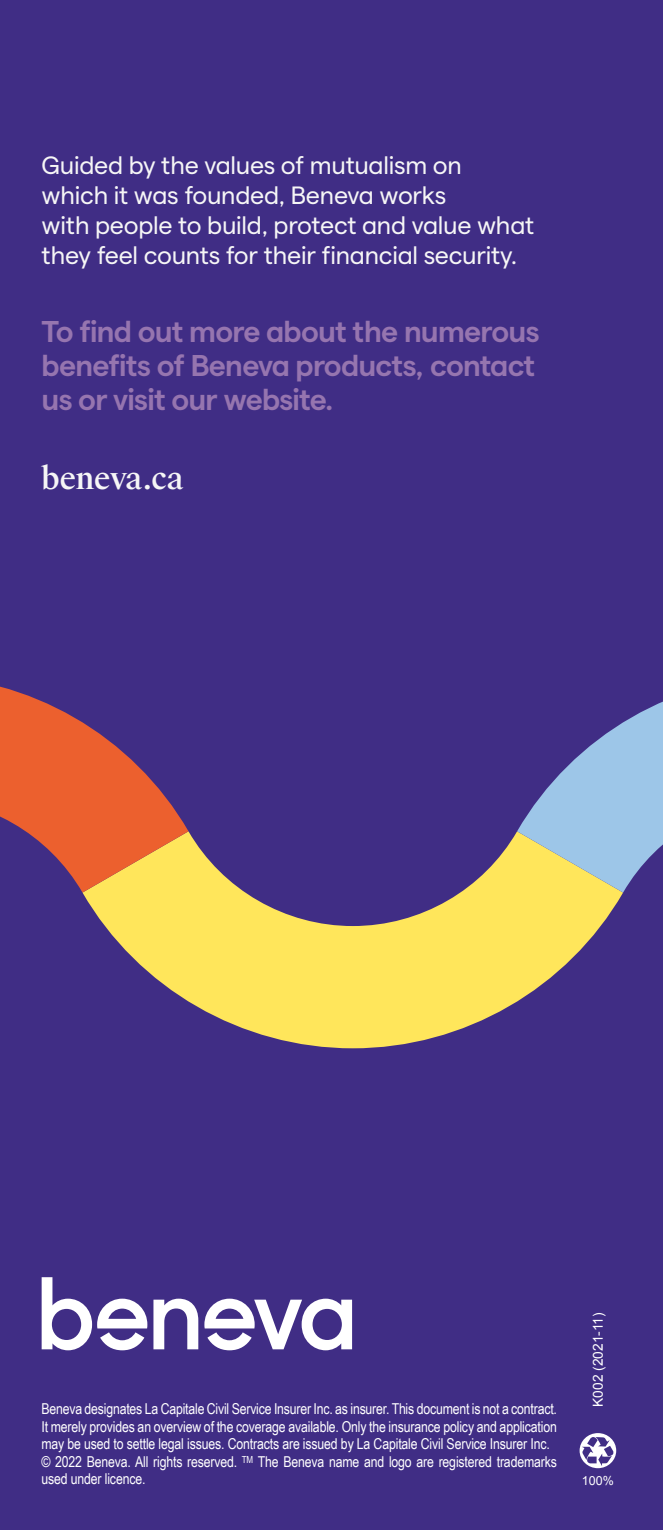
<style>
.page{position:relative;width:663px;height:1530px;background:#fff}
.page>*{position:absolute;margin:0;border:0;box-sizing:border-box;transform-origin:0 0}
.t1{font:600 30px/33.8px "Matter";letter-spacing:-.025em;color:#9675af}
.t2{font:500 30px "Suisse Works";letter-spacing:-.01em;color:#f6f6f6}
.t3{font:25px/30px "Matter";letter-spacing:-.01em;color:#f6f6f6}
.t4{font:15px/17.5px "Arial Narrow";letter-spacing:-.01em;color:#fff}
.t5{font:13.75px "Arial";color:#fff}
.t6{font:12.5px "Arial";color:#fff}
</style>
<div class="page">
<div style="left:0;top:0;width:662px;height:1530px;background:#402d85"></div>
<svg style="left:204px;top:1299px;width:148px;height:51px"></svg>
<svg style="left:153px;top:1299px;width:45px;height:50px"></svg>
<svg style="left:42px;top:1277px;width:105px;height:73px"></svg>
<svg style="left:83px;top:831px;width:433px;height:217px;fill:#ffe65b"></svg>
<svg style="left:0;top:686px;width:188px;height:207px;fill:#ec602e"></svg>
<svg style="left:516px;top:776px;width:42px;height:226px"></svg>
<img style="left:558px;top:702px;width:104px;height:767px">
<h2 class="t3" style="left:42px;top:148px;width:493px">Guided by the values of mutualism on which it was founded, Beneva works<br>with people to build, protect and value what they feel counts for their financial security.</h2>
<h1 class="t1" style="left:42px;top:312px;width:499px">To find out more about the numerous benefits of Beneva products, contact us or visit our website.</h1>
<h1 class="t2" style="left:42px;top:459px;width:143px">beneva.ca</h1>
<p class="t4" style="left:41px;top:1400px;width:516px">Beneva designates La Capitale Civil Service Insurer Inc. as insurer. This document is not a contract.<br>It merely provides an overview of the coverage available. Only the insurance policy and application may be used to settle legal issues. Contracts are issued by La Capitale Civil Service Insurer Inc. © 2022 Beneva. All rights reserved. <sup>TM</sup> The Beneva name and logo are registered trademarks used under licence.</p>
<p class="t5" style="left:588px;top:1407px;width:96px;rotate:-90deg">K002 (2021-11)</p>
<p class="t6" style="left:581px;top:1472px;width:33px">100%</p>
</div>
